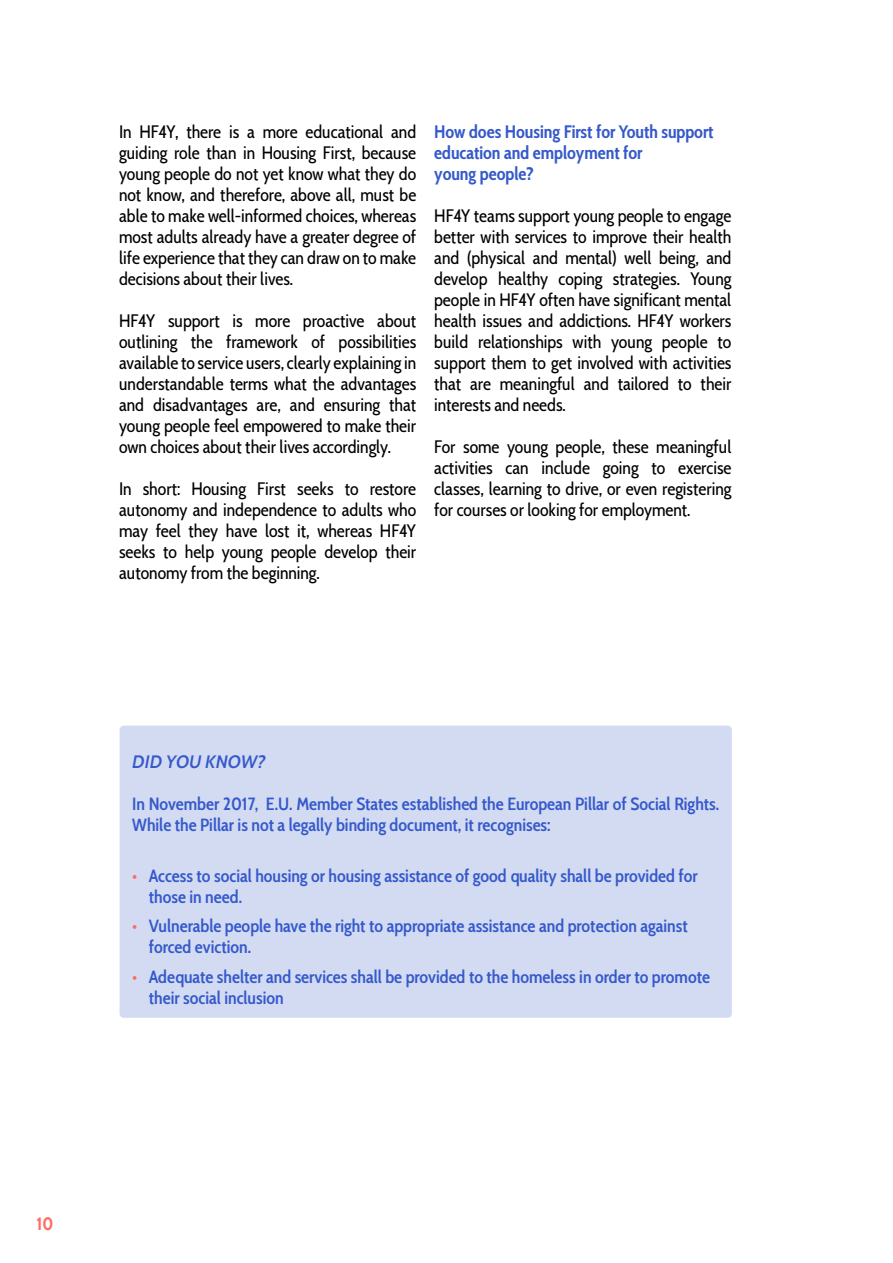
<style>
.page{position:relative;width:893px;height:1263px;background:#fff}
.page>*{position:absolute;margin:0;border:0;box-sizing:border-box;transform-origin:0 0}
.body{font:18px/21px "Cabin Condensed";color:#000;text-align:justify}
.body-2{font:600 18px/21px "Cabin Condensed";color:#3559ca}
.body-3{font:700 18px/21px "Cabin Condensed";color:#3559ca}
.body-4{font:italic 18px "Cabin";color:#3559ca}
.t1{font:700 18px "Cabin Condensed";color:#ff6b64}
.s1{font-weight:400;color:#ff6b64}
</style>
<div class="page">
<div style="left:120px;top:726px;width:612px;height:292px;background:#d3dbf3;border-radius:4px"></div>
<p class="body" style="left:119px;top:120px;width:299px">In HF4Y, there is a more educational and guiding role than in Housing First, because young people do not yet know what they do not know, and therefore, above all, must be able to make well-informed choices, whereas most adults already have a greater degree of life experience that they can draw on to make decisions about their lives.</p>
<p class="body" style="left:119px;top:309px;width:299px">HF4Y support is more proactive about outlining the framework of possibilities available to service users, clearly explaining in understandable terms what the advantages and disadvantages are, and ensuring that young people feel empowered to make their own choices about their lives accordingly.</p>
<p class="body" style="left:119px;top:477px;width:299px">In short: Housing First seeks to restore autonomy and independence to adults who may feel they have lost it, whereas HF4Y seeks to help young people develop their autonomy from the beginning.</p>
<p class="body-3" style="left:434px;top:120px;width:281px">How does Housing First for Youth support education and employment for<br>young people?</p>
<p class="body" style="left:434px;top:204px;width:299px">HF4Y teams support young people to engage better with services to improve their health and (physical and mental) well being, and develop healthy coping strategies. Young people in HF4Y often have significant mental health issues and addictions. HF4Y workers build relationships with young people to support them to get involved with activities that are meaningful and tailored to their interests and needs.</p>
<p class="body" style="left:434px;top:435px;width:299px">For some young people, these meaningful activities can include going to exercise classes, learning to drive, or even registering for courses or looking for employment.</p>
<p class="body-4" style="left:132px;top:747px;width:135px">DID YOU KNOW?</p>
<p class="body-2" style="left:132px;top:792px;width:588px">In November 2017, E.U. Member States established the European Pillar of Social Rights.<br>While the Pillar is not a legally binding document, it recognises:</p>
<p class="body-2" style="left:149px;top:864px;width:550px;text-indent:-16px"><span class="s1">•</span> Access to social housing or housing assistance of good quality shall be provided for those in need.</p>
<p class="body-2" style="left:149px;top:914px;width:540px;text-indent:-16px"><span class="s1">•</span> Vulnerable people have the right to appropriate assistance and protection against forced eviction.</p>
<p class="body-2" style="left:149px;top:965px;width:563px;text-indent:-16px"><span class="s1">•</span> Adequate shelter and services shall be provided to the homeless in order to promote their social inclusion</p>
<p class="t1" style="left:36px;top:1210px;width:18px">10</p>
</div>
